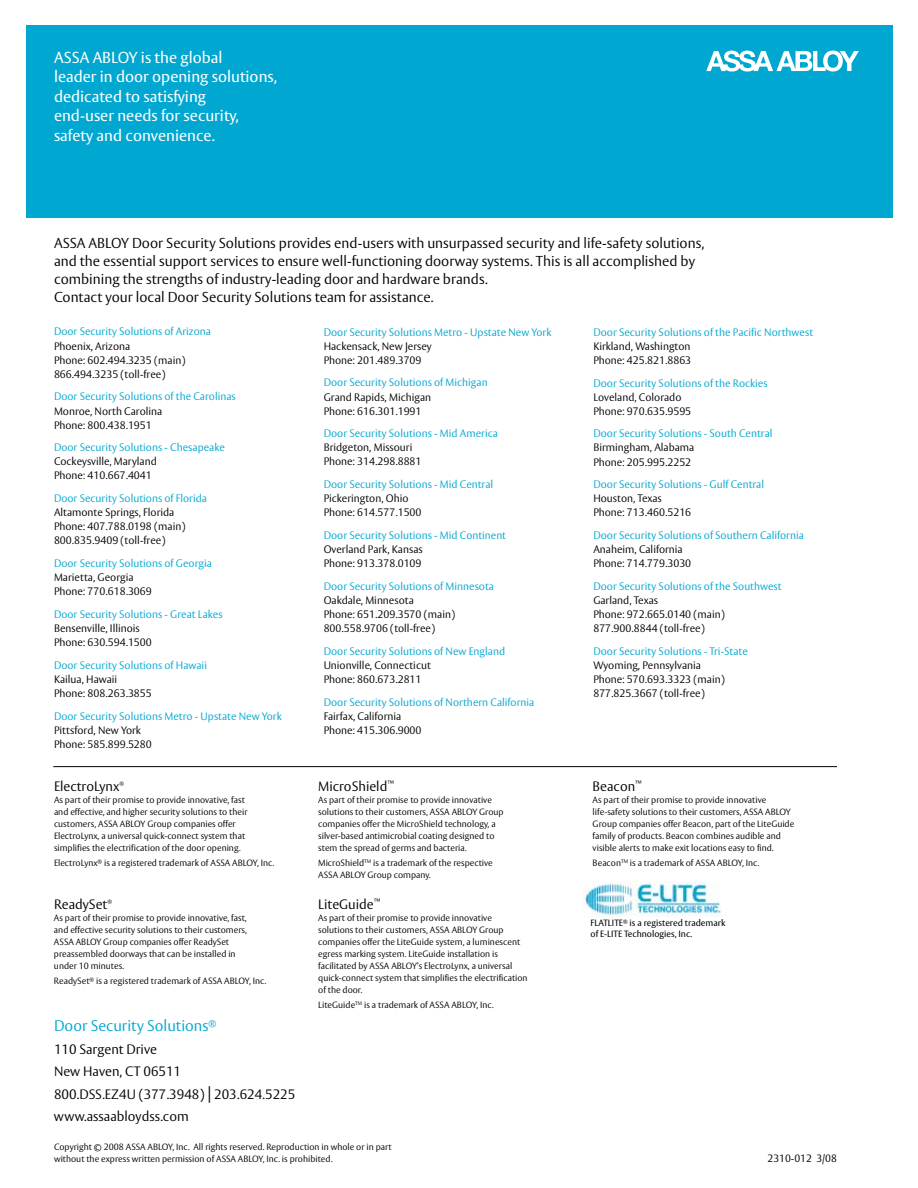
<style>
.page{position:relative;width:918px;height:1188px;background:#fff}
.page>*{position:absolute;margin:0;border:0;box-sizing:border-box;transform-origin:0 0}
.t1{font:15.75px/19.5px "ASSA Vesta";color:#fff}
.t2{font:300 15.3px "ASSA Vesta";color:#00a7d1}
.t3{font:300 14.25px/18px "ASSA Vesta";color:#000}
.t4{font:300 13.5px/22.5px "ASSA Vesta";color:#000}
.t5{font:300 10.65px/14.1px "ASSA Vesta";color:#000}
.t6{font:300 10.65px "ASSA Vesta";color:#00a7d1}
.t7{font:300 10.5px "ASSA Vesta";color:#000}
.t8{font:300 9px/12px "ASSA Vesta";color:#000}
.t9{font:9px/10.5px "ASSA Vesta";color:#000}
.t10{font:300 5.25px "ASSA Vesta";color:#000}
.s1{font-size:16.5px}
</style>
<div class="page">
<div style="left:26px;top:26px;width:866px;height:192px;background:#00a7d1"></div>
<svg style="left:706px;top:51px;width:153px;height:21px"></svg>
<img style="left:583px;top:882px;width:138px;height:35px">
<hr style="left:53px;top:766px;width:784px;height:1px;background:#000">
<h1 class="t1" style="left:54px;top:48px;width:225px">ASSA ABLOY is the global<br>leader in door opening solutions, dedicated to satisfying<br>end-user needs for security, safety and convenience.</h1>
<p class="t3" style="left:54px;top:235px;width:652px">ASSA ABLOY Door Security Solutions provides end-users with unsurpassed security and life-safety solutions, and the essential support services to ensure well-functioning doorway systems. This is all accomplished by combining the strengths of industry-leading door and hardware brands.<br>Contact your local Door Security Solutions team for assistance.</p>
<p class="t6" style="left:54px;top:325px;width:158px">Door Security Solutions of Arizona</p>
<p class="t5" style="left:54px;top:339px;width:133px">Phoenix, Arizona<br>Phone: 602.494.3235 (main)<br>866.494.3235 (toll-free)</p>
<p class="t6" style="left:54px;top:390px;width:183px">Door Security Solutions of the Carolinas</p>
<p class="t5" style="left:54px;top:404px;width:110px">Monroe, North Carolina<br>Phone: 800.438.1951</p>
<p class="t6" style="left:54px;top:441px;width:172px">Door Security Solutions - Chesapeake</p>
<p class="t5" style="left:54px;top:455px;width:104px">Cockeysville, Maryland<br>Phone: 410.667.4041</p>
<p class="t6" style="left:54px;top:492px;width:155px">Door Security Solutions of Florida</p>
<p class="t5" style="left:54px;top:506px;width:133px">Altamonte Springs, Florida<br>Phone: 407.788.0198 (main)<br>800.835.9409 (toll-free)</p>
<p class="t6" style="left:54px;top:557px;width:159px">Door Security Solutions of Georgia</p>
<p class="t5" style="left:54px;top:571px;width:99px">Marietta, Georgia<br>Phone: 770.618.3069</p>
<p class="t6" style="left:54px;top:608px;width:170px">Door Security Solutions - Great Lakes</p>
<p class="t5" style="left:54px;top:622px;width:99px">Bensenville, Illinois<br>Phone: 630.594.1500</p>
<p class="t6" style="left:54px;top:659px;width:155px">Door Security Solutions of Hawaii</p>
<p class="t5" style="left:54px;top:673px;width:99px">Kailua, Hawaii<br>Phone: 808.263.3855</p>
<p class="t6" style="left:54px;top:709px;width:229px">Door Security Solutions Metro - Upstate New York</p>
<p class="t5" style="left:54px;top:723px;width:99px">Pittsford, New York<br>Phone: 585.899.5280</p>
<p class="t6" style="left:324px;top:325px;width:229px">Door Security Solutions Metro - Upstate New York</p>
<p class="t5" style="left:324px;top:339px;width:110px">Hackensack, New Jersey<br>Phone: 201.489.3709</p>
<p class="t6" style="left:324px;top:376px;width:165px">Door Security Solutions of Michigan</p>
<p class="t5" style="left:324px;top:390px;width:109px">Grand Rapids, Michigan<br>Phone: 616.301.1991</p>
<p class="t6" style="left:324px;top:427px;width:176px">Door Security Solutions - Mid America</p>
<p class="t5" style="left:324px;top:441px;width:99px">Bridgeton, Missouri<br>Phone: 314.298.8881</p>
<p class="t6" style="left:324px;top:478px;width:171px">Door Security Solutions - Mid Central</p>
<p class="t5" style="left:324px;top:492px;width:99px">Pickerington, Ohio<br>Phone: 614.577.1500</p>
<p class="t6" style="left:324px;top:529px;width:184px">Door Security Solutions - Mid Continent</p>
<p class="t5" style="left:324px;top:543px;width:101px">Overland Park, Kansas<br>Phone: 913.378.0109</p>
<p class="t6" style="left:324px;top:580px;width:172px">Door Security Solutions of Minnesota</p>
<p class="t5" style="left:324px;top:594px;width:133px">Oakdale, Minnesota<br>Phone: 651.209.3570 (main)<br>800.558.9706 (toll-free)</p>
<p class="t6" style="left:324px;top:645px;width:183px">Door Security Solutions of New England</p>
<p class="t5" style="left:324px;top:659px;width:109px">Unionville, Connecticut<br>Phone: 860.673.2811</p>
<p class="t6" style="left:324px;top:695px;width:212px">Door Security Solutions of Northern California</p>
<p class="t5" style="left:324px;top:709px;width:99px">Fairfax, California<br>Phone: 415.306.9000</p>
<p class="t6" style="left:593px;top:326px;width:221px">Door Security Solutions of the Pacific Northwest</p>
<p class="t5" style="left:593px;top:339px;width:99px">Kirkland, Washington<br>Phone: 425.821.8863</p>
<p class="t6" style="left:593px;top:376px;width:176px">Door Security Solutions of the Rockies</p>
<p class="t5" style="left:593px;top:390px;width:99px">Loveland, Colorado<br>Phone: 970.635.9595</p>
<p class="t6" style="left:593px;top:427px;width:181px">Door Security Solutions - South Central</p>
<p class="t5" style="left:593px;top:441px;width:103px">Birmingham, Alabama<br>Phone: 205.995.2252</p>
<p class="t6" style="left:593px;top:478px;width:172px">Door Security Solutions - Gulf Central</p>
<p class="t5" style="left:593px;top:492px;width:99px">Houston, Texas<br>Phone: 713.460.5216</p>
<p class="t6" style="left:593px;top:529px;width:212px">Door Security Solutions of Southern California</p>
<p class="t5" style="left:593px;top:543px;width:99px">Anaheim, California<br>Phone: 714.779.3030</p>
<p class="t6" style="left:593px;top:580px;width:190px">Door Security Solutions of the Southwest</p>
<p class="t5" style="left:593px;top:594px;width:133px">Garland, Texas<br>Phone: 972.665.0140 (main)<br>877.900.8844 (toll-free)</p>
<p class="t6" style="left:593px;top:645px;width:156px">Door Security Solutions - Tri-State</p>
<p class="t5" style="left:593px;top:659px;width:133px">Wyoming, Pennsylvania<br>Phone: 570.693.3323 (main)<br>877.825.3667 (toll-free)</p>
<h3 class="t4" style="left:54px;top:775px;width:67px">ElectroLynx</h3>
<p class="t10" style="left:119px;top:780px;width:6px">®</p>
<p class="t8" style="left:54px;top:794px;width:195px">As part of their promise to provide innovative, fast and effective, and higher security solutions to their customers, ASSA ABLOY Group companies offer ElectroLynx, a universal quick-connect system that simplifies the electrification of the door opening.</p>
<p class="t8" style="left:54px;top:857px;width:222px">ElectroLynx<sup>®</sup> is a registered trademark of ASSA ABLOY, Inc.</p>
<h3 class="t4" style="left:54px;top:893px;width:55px">ReadySet</h3>
<p class="t10" style="left:107px;top:898px;width:6px">®</p>
<p class="t8" style="left:54px;top:912px;width:195px">As part of their promise to provide innovative, fast, and effective security solutions to their customers, ASSA ABLOY Group companies offer ReadySet preassembled doorways that can be installed in under 10 minutes.</p>
<p class="t8" style="left:54px;top:975px;width:214px">ReadySet<sup>®</sup> is a registered trademark of ASSA ABLOY, Inc.</p>
<h3 class="t4" style="left:318px;top:775px;width:78px">MicroShield<sup>™</sup></h3>
<p class="t8" style="left:318px;top:794px;width:187px">As part of their promise to provide innovative solutions to their customers, ASSA ABLOY Group companies offer the MicroShield technology, a silver-based antimicrobial coating designed to stem the spread of germs and bacteria.</p>
<p class="t8" style="left:318px;top:857px;width:176px">MicroShield<sup>TM</sup> is a trademark of the respective<br>ASSA ABLOY Group company.</p>
<h3 class="t4" style="left:318px;top:893px;width:64px">LiteGuide<sup>™</sup></h3>
<p class="t8" style="left:318px;top:912px;width:211px">As part of their promise to provide innovative solutions to their customers, ASSA ABLOY Group companies offer the LiteGuide system, a luminescent egress marking system. LiteGuide installation is facilitated by ASSA ABLOY’s ElectroLynx, a universal quick-connect system that simplifies the electrification of the door.</p>
<p class="t8" style="left:318px;top:999px;width:177px">LiteGuide<sup>TM</sup> is a trademark of ASSA ABLOY, Inc.</p>
<h2 class="t2" style="left:54px;top:1017px;width:164px">Door Security Solutions<sup>®</sup></h2>
<h3 class="t4" style="left:54px;top:1038px;width:243px">110 Sargent Drive<br>New Haven, CT 06511<br>800.DSS.EZ4U (377.3948) <span class="s1">|</span> 203.624.5225 www.assaabloydss.com</h3>
<p class="t8" style="left:54px;top:1141px;width:339px">Copyright © 2008 ASSA ABLOY, Inc. All rights reserved. Reproduction in whole or in part without the express written permission of ASSA ABLOY, Inc. is prohibited.</p>
<h3 class="t4" style="left:593px;top:775px;width:51px">Beacon<sup>™</sup></h3>
<p class="t8" style="left:593px;top:794px;width:203px">As part of their promise to provide innovative life-safety solutions to their customers, ASSA ABLOY Group companies offer Beacon, part of the LiteGuide family of products. Beacon combines audible and visible alerts to make exit locations easy to find.</p>
<p class="t8" style="left:593px;top:857px;width:168px">Beacon<sup>TM</sup> is a trademark of ASSA ABLOY, Inc.</p>
<p class="t9" style="left:591px;top:918px;width:136px">FLATLITE<sup>®</sup> is a registered trademark of E-LITE Technologies, Inc.</p>
<p class="t7" style="left:768px;top:1153px;width:71px">2310-012 3/08</p>
</div>
